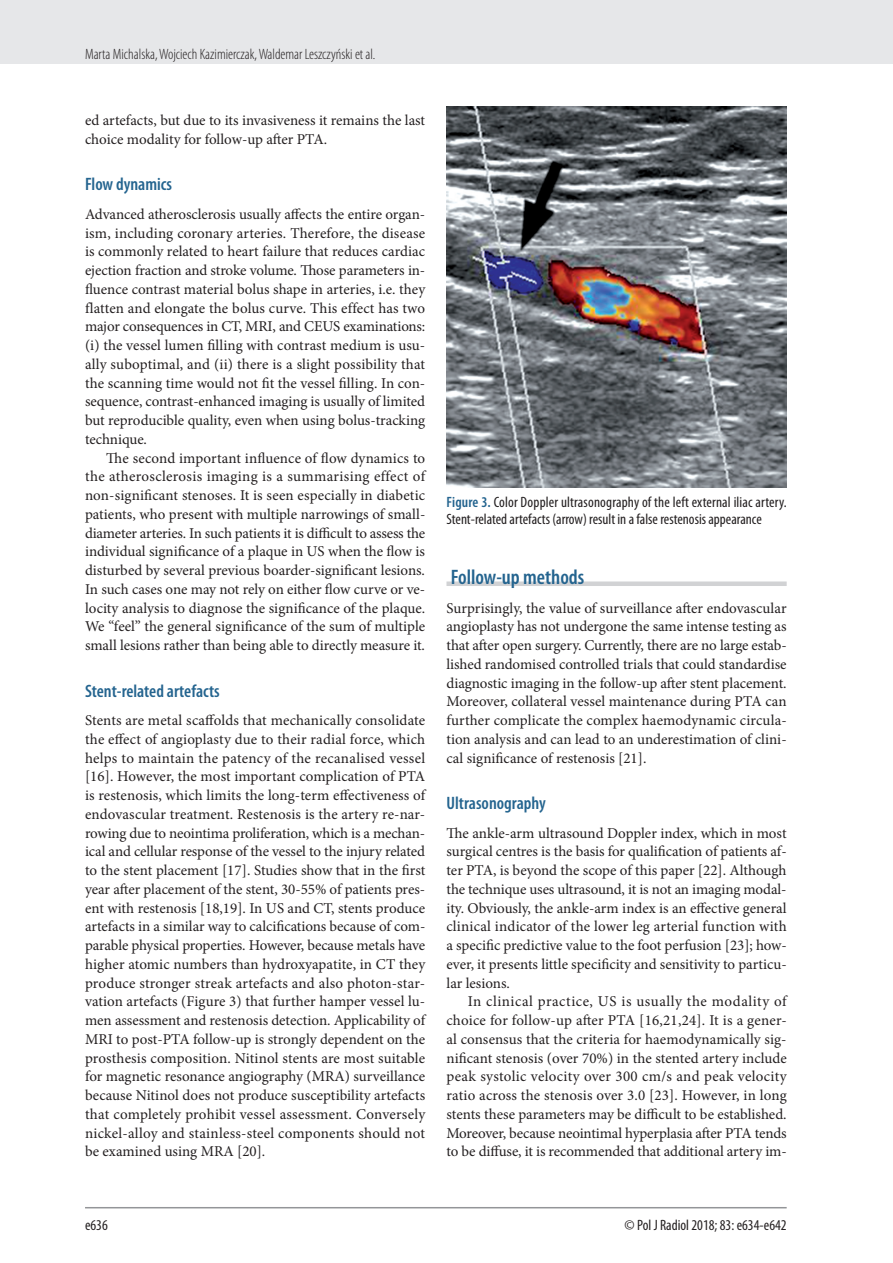
<style>
.page{position:relative;width:893px;height:1263px;background:#fff}
.page>*{position:absolute;margin:0;border:0;box-sizing:border-box;transform-origin:0 0}
.t1{font:600 condensed 21px "Myriad Pro";color:#24648f}
.t2{font:600 condensed 18px "Myriad Pro";color:#24648f}
.t3{font:15px/18.8px "Minion Pro";color:#231f20;text-align:justify}
.t4{font:condensed 15px/16.5px "Myriad Pro";color:#231f20}
.t5{font:300 condensed 15px "Myriad Pro";color:#231f20}
.s1{font-weight:600;color:#24648f}
</style>
<div class="page">
<div style="left:0;top:0;width:893px;height:64px;background:#e6e7e9"></div>
<hr style="left:85px;top:1207px;width:702px;height:1px;background:#939598">
<div style="left:446px;top:581px;width:341px;height:5px;background:#d1d2d4"></div>
<img style="left:446px;top:106px;width:341px;height:381px">
<p class="t5" style="left:85px;top:45px;width:292px">Marta Michalska, Wojciech Kazimierczak, Waldemar Leszczyński et al.</p>
<p class="t3" style="left:85px;top:111px;width:342px">ed artefacts, but due to its invasiveness it remains the last choice modality for follow-up after PTA.</p>
<p class="t2" style="left:85px;top:173px;width:88px">Flow dynamics</p>
<p class="t3" style="left:85px;top:205px;width:342px">Advanced atherosclerosis usually affects the entire organ&shy;ism, including coronary arteries. Therefore, the disease is commonly related to heart failure that reduces cardiac ejection fraction and stroke volume. Those parameters in&shy;fluence contrast material bolus shape in arteries, i.e. they flatten and elongate the bolus curve. This effect has two major consequences in CT, MRI, and CEUS examinations: (i) the vessel lumen filling with contrast medium is usu&shy;ally suboptimal, and (ii) there is a slight possibility that the scanning time would not fit the vessel filling. In con&shy;sequence, contrast-enhanced imaging is usually of limited but reproducible quality, even when using bolus-tracking technique.</p>
<p class="t3" style="left:85px;top:448px;width:342px;text-indent:21px">The second important influence of flow dynamics to the atherosclerosis imaging is a summarising effect of non-significant stenoses. It is seen especially in diabetic patients, who present with multiple narrowings of small&shy;diameter arteries. In such patients it is difficult to assess the individual significance of a plaque in US when the flow is disturbed by several previous boarder-significant lesions.<br>In such cases one may not rely on either flow curve or ve&shy;locity analysis to diagnose the significance of the plaque.<br>We “feel” the general significance of the sum of multiple small lesions rather than being able to directly measure it.</p>
<p class="t2" style="left:85px;top:679px;width:136px">Stent-related artefacts</p>
<p class="t3" style="left:85px;top:711px;width:342px">Stents are metal scaffolds that mechanically consolidate the effect of angioplasty due to their radial force, which helps to maintain the patency of the recanalised vessel [16]. However, the most important complication of PTA is restenosis, which limits the long-term effectiveness of endovascular treatment. Restenosis is the artery re-nar&shy;rowing due to neointima proliferation, which is a mechan&shy;ical and cellular response of the vessel to the injury related to the stent placement [17]. Studies show that in the first year after placement of the stent, 30-55% of patients pres&shy;ent with restenosis [18,19]. In US and CT, stents produce artefacts in a similar way to calcifications because of com&shy;parable physical properties. However, because metals have higher atomic numbers than hydroxyapatite, in CT they produce stronger streak artefacts and also photon-star&shy;vation artefacts (Figure 3) that further hamper vessel lu&shy;men assessment and restenosis detection. Applicability of MRI to post-PTA follow-up is strongly dependent on the prosthesis composition. Nitinol stents are most suitable for magnetic resonance angiography (MRA) surveillance because Nitinol does not produce susceptibility artefacts that completely prohibit vessel assessment. Conversely nickel-alloy and stainless-steel components should not be examined using MRA [20].</p>
<p class="t4" style="left:446px;top:494px;width:342px"><span class="s1">Figure 3.</span> Color Doppler ultrasonography of the left external iliac artery.<br>Stent-related artefacts (arrow) result in a false restenosis appearance</p>
<h1 class="t1" style="left:451px;top:564px;width:135px">Follow-up methods</h1>
<p class="t3" style="left:446px;top:598px;width:342px">Surprisingly, the value of surveillance after endovascular angioplasty has not undergone the same intense testing as that after open surgery. Currently, there are no large estab&shy;lished randomised controlled trials that could standardise diagnostic imaging in the follow-up after stent placement.<br>Moreover, collateral vessel maintenance during PTA can further complicate the complex haemodynamic circula&shy;tion analysis and can lead to an underestimation of clini&shy;cal significance of restenosis [21].</p>
<p class="t2" style="left:446px;top:792px;width:101px">Ultrasonography</p>
<p class="t3" style="left:446px;top:823px;width:342px">The ankle-arm ultrasound Doppler index, which in most surgical centres is the basis for qualification of patients af&shy;ter PTA, is beyond the scope of this paper [22]. Although the technique uses ultrasound, it is not an imaging modal&shy;ity. Obviously, the ankle-arm index is an effective general clinical indicator of the lower leg arterial function with a specific predictive value to the foot perfusion [23]; how&shy;ever, it presents little specificity and sensitivity to particu&shy;lar lesions.</p>
<p class="t3" style="left:446px;top:992px;width:342px;text-indent:21px">In clinical practice, US is usually the modality of choice for follow-up after PTA [16,21,24]. It is a gener&shy;al consensus that the criteria for haemodynamically sig&shy;nificant stenosis (over 70%) in the stented artery include peak systolic velocity over 300 cm/s and peak velocity ratio across the stenosis over 3.0 [23]. However, in long stents these parameters may be difficult to be established.<br>Moreover, because neointimal hyperplasia after PTA tends to be diffuse, it is recommended that additional artery im-</p>
<p class="t4" style="left:85px;top:1216px;width:24px">e636</p>
<p class="t4" style="left:625px;top:1216px;width:164px">© Pol J Radiol 2018; 83: e634-e642</p>
</div>
